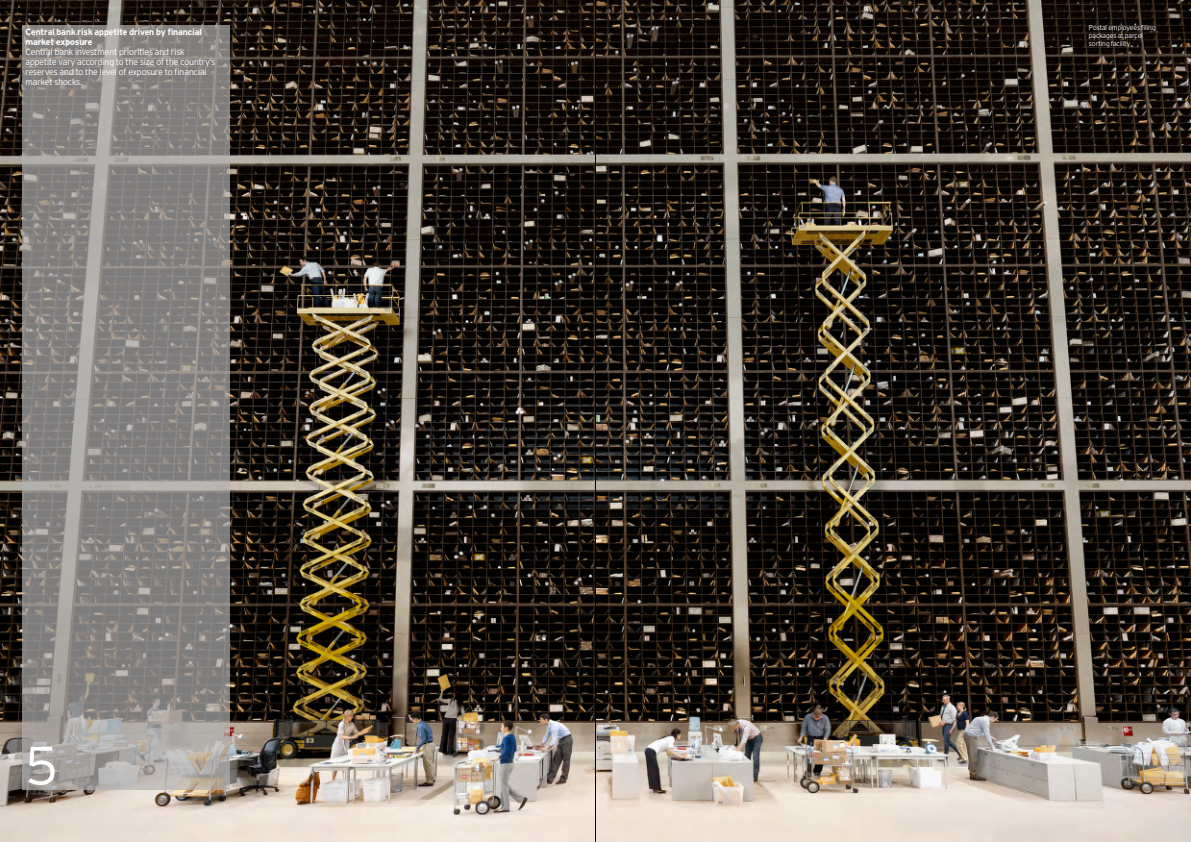
<style>
.page{position:relative;width:1191px;height:842px;background:#fff}
.page>*{position:absolute;margin:0;border:0;box-sizing:border-box;transform-origin:0 0}
.t1{font:300 54px "Invesco Interstate";color:#fff}
.t2{font:300 9px/9.9px "Invesco Interstate";color:#fff}
.t3{font:700 9px/9.9px "Invesco Interstate";color:#fff}
.t4{font:300 7px/8px "Invesco Interstate";letter-spacing:-.005em;color:#fff}
</style>
<div class="page">
<img style="left:0;top:0;width:1191px;height:842px">
<svg style="left:22px;top:26px;width:208px;height:763px;background:#8e8a88"></svg>
<hr style="left:595px;top:0;width:1px;height:842px;background:#000">
<p class="t3" style="left:26px;top:27px;width:178px">Central bank risk appetite driven by financial market exposure</p>
<p class="t2" style="left:26px;top:47px;width:191px">Central bank investment priorities and risk appetite vary according to the size of the country’s reserves and to the level of exposure to financial market shocks.</p>
<h1 class="t1" style="left:26px;top:733px;width:33px">5</h1>
<p class="t4" style="left:1089px;top:24px;width:68px">Postal employees filing packages at parcel sorting facility</p>
</div>
